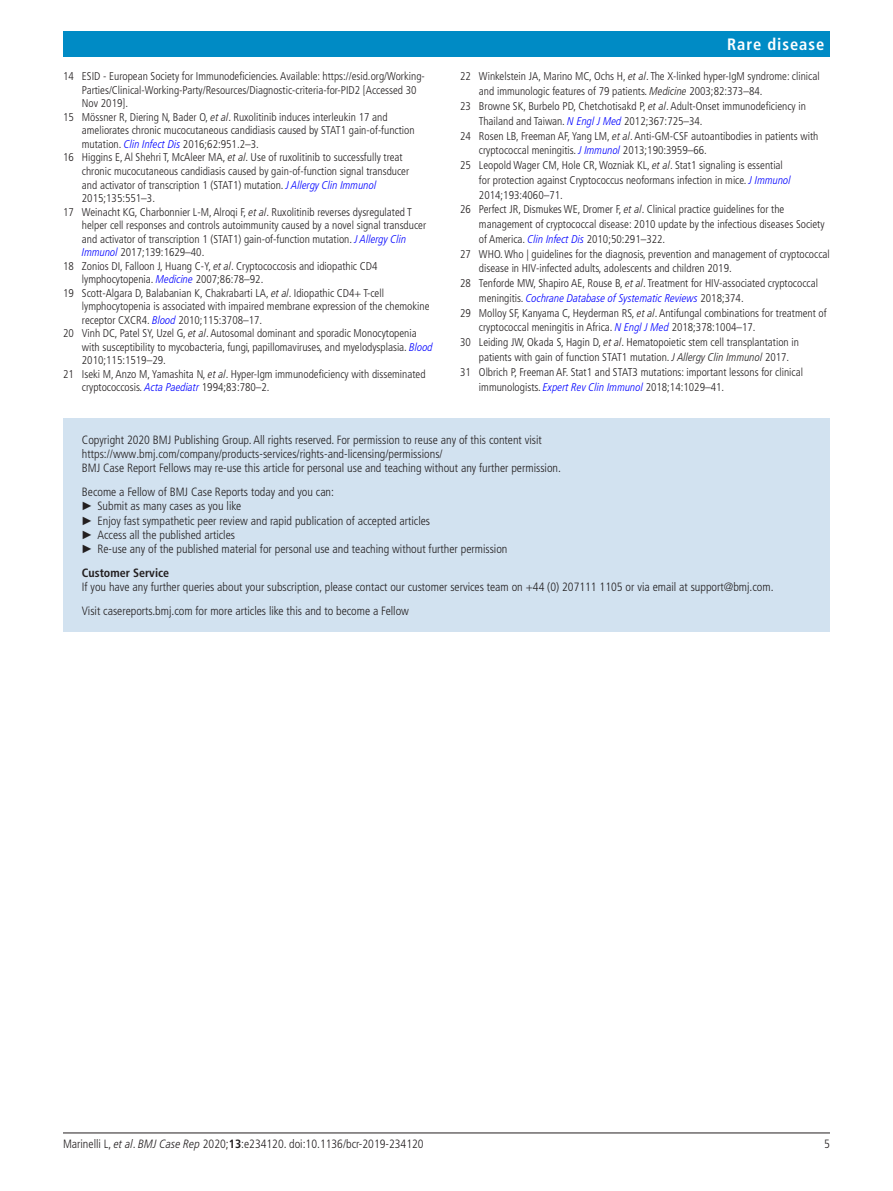
<style>
.page{position:relative;width:893px;height:1191px;background:#fff}
.page>*{position:absolute;margin:0;border:0;box-sizing:border-box;transform-origin:0 0}
.t1{font:700 condensed 16.5px "Frutiger LT Pro";color:#fff}
.t2{font:300 condensed 12px/14.4px "Frutiger LT Pro";color:#231f20}
.t3{font:700 condensed 12px "Frutiger LT Pro";color:#231f20}
.t4{font:300 condensed 11.25px "Frutiger LT Pro";color:#231f20}
.t5{font:italic 300 condensed 11.25px "Frutiger LT Pro";color:#00f}
.s1{font-style:italic}
.s2{font-style:italic;color:#00f}
.s3{font-style:normal;color:#231f20}
.s4{font-family:"Arial";font-weight:400;font-stretch:normal}
.s5{font-weight:700}
</style>
<div class="page">
<hr style="left:63px;top:1132px;width:767px;height:1px;background:#231f20">
<div style="left:63px;top:31px;width:767px;height:25px;background:#008bc5"></div>
<div style="left:63px;top:418px;width:767px;height:213px;background:#d2e2f0"></div>
<p class="t4" style="left:63px;top:70px;width:363px">14 ESID - European Society for Immunodeficiencies. Available: https://esid.org/Working-</p>
<p class="t4" style="left:82px;top:84px;width:336px">Parties/Clinical-Working-Party/Resources/Diagnostic-criteria-for-PID2 [Accessed 30</p>
<p class="t4" style="left:82px;top:97px;width:48px">Nov 2019].</p>
<p class="t4" style="left:63px;top:111px;width:326px">15 Mössner R, Diering N, Bader O, <span class="s1">et al</span>. Ruxolitinib induces interleukin 17 and</p>
<p class="t4" style="left:82px;top:124px;width:334px">ameliorates chronic mucocutaneous candidiasis caused by STAT1 gain-of-function</p>
<p class="t4" style="left:82px;top:138px;width:178px">mutation. <span class="s2">Clin Infect Dis</span> 2016;62:951.2–3.</p>
<p class="t4" style="left:63px;top:151px;width:341px">16 Higgins E, Al Shehri T, McAleer MA, <span class="s1">et al</span>. Use of ruxolitinib to successfully treat</p>
<p class="t4" style="left:82px;top:165px;width:329px">chronic mucocutaneous candidiasis caused by gain-of-function signal transducer</p>
<p class="t4" style="left:82px;top:178px;width:296px">and activator of transcription 1 (STAT1) mutation. <span class="s2">J Allergy Clin Immunol</span></p>
<p class="t4" style="left:82px;top:192px;width:75px">2015;135:551–3.</p>
<p class="t4" style="left:63px;top:205px;width:350px">17 Weinacht KG, Charbonnier L-M, Alroqi F, <span class="s1">et al</span>. Ruxolitinib reverses dysregulated T</p>
<p class="t4" style="left:82px;top:219px;width:346px">helper cell responses and controls autoimmunity caused by a novel signal transducer</p>
<p class="t4" style="left:82px;top:232px;width:326px">and activator of transcription 1 (STAT1) gain-of-function mutation. <span class="s2">J Allergy Clin</span></p>
<p class="t4" style="left:82px;top:246px;width:124px"><span class="s2">Immunol</span> 2017;139:1629–40.</p>
<p class="t4" style="left:63px;top:259px;width:316px">18 Zonios DI, Falloon J, Huang C-Y, <span class="s1">et al</span>. Cryptococcosis and idiopathic CD4</p>
<p class="t4" style="left:82px;top:273px;width:183px">lymphocytopenia. <span class="s2">Medicine</span> 2007;86:78–92.</p>
<p class="t4" style="left:63px;top:286px;width:322px">19 Scott-Algara D, Balabanian K, Chakrabarti LA, <span class="s1">et al</span>. Idiopathic CD4+ T-cell</p>
<p class="t4" style="left:82px;top:300px;width:349px">lymphocytopenia is associated with impaired membrane expression of the chemokine</p>
<p class="t4" style="left:82px;top:313px;width:182px">receptor CXCR4. <span class="s2">Blood</span> 2010;115:3708–17.</p>
<p class="t4" style="left:63px;top:327px;width:355px">20 Vinh DC, Patel SY, Uzel G, <span class="s1">et al</span>. Autosomal dominant and sporadic Monocytopenia</p>
<p class="t4" style="left:82px;top:340px;width:352px">with susceptibility to mycobacteria, fungi, papillomaviruses, and myelodysplasia. <span class="s2">Blood</span></p>
<p class="t4" style="left:82px;top:354px;width:85px">2010;115:1519–29.</p>
<p class="t4" style="left:63px;top:367px;width:364px">21 Iseki M, Anzo M, Yamashita N, <span class="s1">et al</span>. Hyper-Igm immunodeficiency with disseminated</p>
<p class="t4" style="left:82px;top:381px;width:189px">cryptococcosis. <span class="s2">Acta Paediatr</span> 1994;83:780–2.</p>
<h1 class="t1" style="left:727px;top:34px;width:99px">Rare disease</h1>
<p class="t4" style="left:460px;top:70px;width:361px">22 Winkelstein JA, Marino MC, Ochs H, <span class="s1">et al</span>. The X-linked hyper-IgM syndrome: clinical</p>
<p class="t4" style="left:479px;top:85px;width:285px">and immunologic features of 79 patients. <span class="s1">Medicine</span> 2003;82:373–84.</p>
<p class="t4" style="left:460px;top:100px;width:347px">23 Browne SK, Burbelo PD, Chetchotisakd P, <span class="s1">et al</span>. Adult-Onset immunodeficiency in</p>
<p class="t4" style="left:479px;top:114px;width:225px">Thailand and Taiwan. <span class="s2">N Engl J Med</span> 2012;367:725–34.</p>
<p class="t4" style="left:460px;top:129px;width:360px">24 Rosen LB, Freeman AF, Yang LM, <span class="s1">et al</span>. Anti-GM-CSF autoantibodies in patients with</p>
<p class="t4" style="left:479px;top:144px;width:229px">cryptococcal meningitis. <span class="s2">J Immunol</span> 2013;190:3959–66.</p>
<p class="t4" style="left:460px;top:159px;width:324px">25 Leopold Wager CM, Hole CR, Wozniak KL, <span class="s1">et al</span>. Stat1 signaling is essential</p>
<p class="t4" style="left:479px;top:173px;width:313px">for protection against Cryptococcus neoformans infection in mice. <span class="s2">J Immunol</span></p>
<p class="t4" style="left:479px;top:188px;width:85px">2014;193:4060–71.</p>
<p class="t4" style="left:460px;top:203px;width:326px">26 Perfect JR, Dismukes WE, Dromer F, <span class="s1">et al</span>. Clinical practice guidelines for the</p>
<p class="t4" style="left:479px;top:218px;width:347px">management of cryptococcal disease: 2010 update by the infectious diseases Society</p>
<p class="t4" style="left:479px;top:232px;width:188px">of America. <span class="s2">Clin Infect Dis</span> 2010;50:291–322.</p>
<p class="t4" style="left:460px;top:247px;width:371px">27 WHO. Who | guidelines for the diagnosis, prevention and management of cryptococcal</p>
<p class="t4" style="left:479px;top:262px;width:254px">disease in HIV-infected adults, adolescents and children 2019.</p>
<p class="t4" style="left:460px;top:277px;width:359px">28 Tenforde MW, Shapiro AE, Rouse B, <span class="s1">et al</span>. Treatment for HIV-associated cryptococcal</p>
<p class="t5" style="left:479px;top:291px;width:266px"><span class="s3">meningitis.</span> Cochrane Database of Systematic Reviews <span class="s3">2018;374.</span></p>
<p class="t4" style="left:460px;top:306px;width:368px">29 Molloy SF, Kanyama C, Heyderman RS, <span class="s1">et al</span>. Antifungal combinations for treatment of</p>
<p class="t4" style="left:479px;top:321px;width:278px">cryptococcal meningitis in Africa. <span class="s2">N Engl J Med</span> 2018;378:1004–17.</p>
<p class="t4" style="left:460px;top:336px;width:340px">30 Leiding JW, Okada S, Hagin D, <span class="s1">et al</span>. Hematopoietic stem cell transplantation in</p>
<p class="t4" style="left:479px;top:351px;width:312px">patients with gain of function STAT1 mutation. <span class="s1">J Allergy Clin Immunol</span> 2017.</p>
<p class="t4" style="left:460px;top:365px;width:344px">31 Olbrich P, Freeman AF. Stat1 and STAT3 mutations: important lessons for clinical</p>
<p class="t4" style="left:479px;top:380px;width:247px">immunologists. <span class="s2">Expert Rev Clin Immunol</span> 2018;14:1029–41.</p>
<p class="t2" style="left:82px;top:432px;width:481px">Copyright 2020 BMJ Publishing Group. All rights reserved. For permission to reuse any of this content visit https://www.bmj.com/company/products-services/rights-and-licensing/permissions/<br>BMJ Case Report Fellows may re-use this article for personal use and teaching without any further permission.</p>
<p class="t2" style="left:81px;top:484px;width:428px">Become a Fellow of BMJ Case Reports today and you can:<br><span class="s4">►</span> Submit as many cases as you like<br><span class="s4">►</span> Enjoy fast sympathetic peer review and rapid publication of accepted articles<br><span class="s4">►</span> Access all the published articles<br><span class="s4">►</span> Re-use any of the published material for personal use and teaching without further permission</p>
<p class="t3" style="left:82px;top:565px;width:89px">Customer Service</p>
<p class="t2" style="left:82px;top:575px;width:693px;line-height:23.4px">If you have any further queries about your subscription, please contact our customer services team on +44 (0) 207111 1105 or via email at support@bmj.com.<br>Visit casereports.bmj.com for more articles like this and to become a Fellow</p>
<p class="t2" style="left:63px;top:1136px;width:362px">Marinelli L, <span class="s1">et al</span>. <span class="s1">BMJ Case Rep</span> 2020;<span class="s5">13</span>:e234120. doi:10.1136/bcr-2019-234120</p>
<p class="t2" style="left:824px;top:1136px;width:7px">5</p>
</div>
